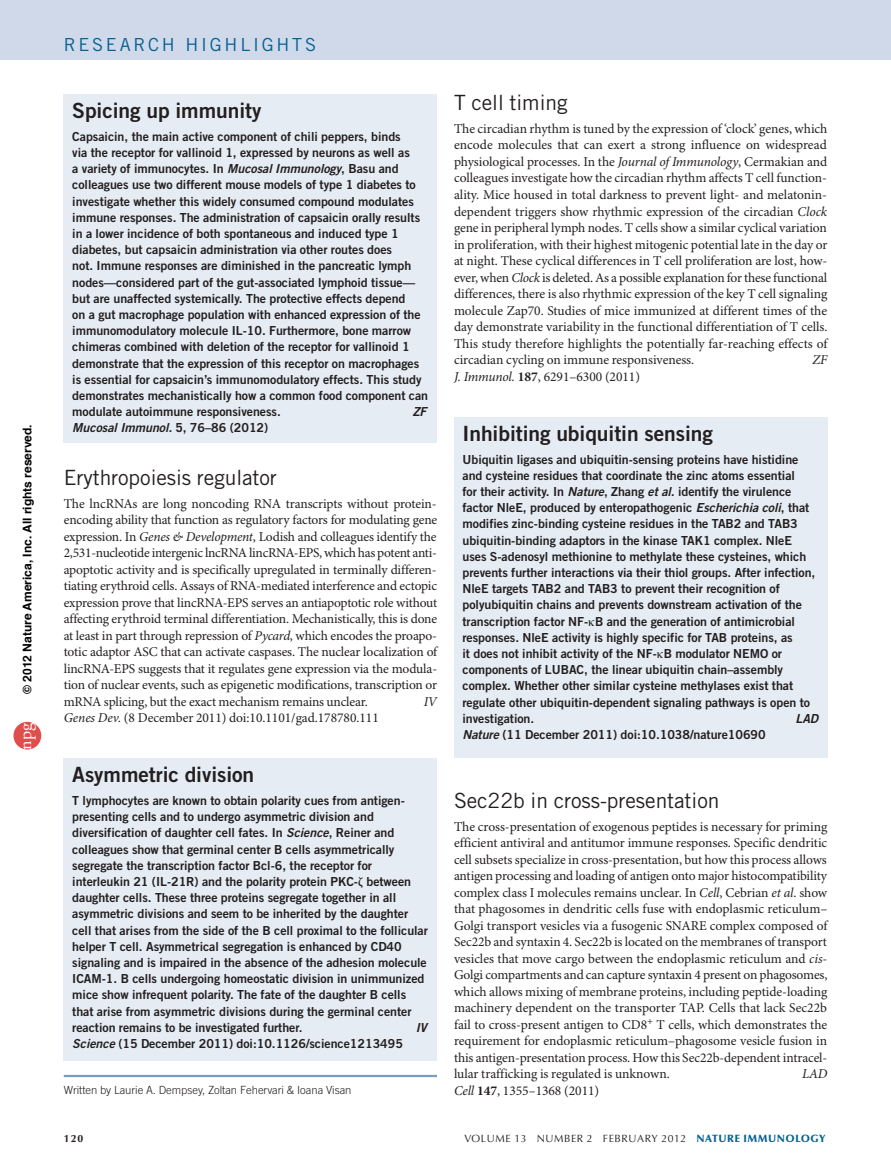
<style>
.page{position:relative;width:891px;height:1175px;background:#fff}
.page>*{position:absolute;margin:0;border:0;box-sizing:border-box;transform-origin:0 0}
.t1{font:21px "Trade Gothic LT Std Bd 2";letter-spacing:-.005em;color:#231f20}
.t2{font:21px "Trade Gothic LT Std";letter-spacing:-.005em;color:#231f20}
.t3{font:18px "Trade Gothic LT Std";letter-spacing:.15em;color:#086193}
.t4{font:18px "Adobe Garamond Pro";color:#fff}
.t5{font:13.5px/16.5px "Minion Pro";letter-spacing:-.005em;color:#231f20;text-align:justify}
.t6{font:italic 13.5px "Minion Pro";letter-spacing:-.025em;color:#231f20}
.t7{font:12.45px/16.2px "Trade Gothic LT Std Bd 2";letter-spacing:-.005em;color:#231f20}
.t8{font:12.45px "Trade Gothic LT Std Bd 2 Obl";letter-spacing:-.005em;color:#231f20}
.t9{font:700 12px "Helvetica";color:#000}
.t10{font:300 11.25px "Trade Gothic LT Std";letter-spacing:-.005em;color:#231f20}
.t11{font:10.5px "Optima LT Std";letter-spacing:.05em;color:#231f20}
.t12{font:700 10.5px "Optima LT Std";color:#231f20}
.s1{font-family:"Trade Gothic LT Std Bd 2 Obl"}
.s2{font-family:"Trade Gothic LT Std";font-weight:700}
.s3{font-family:"Trade Gothic LT Std Bd 2"}
.s4{font-style:italic}
.s5{font-family:"Minion Pro";font-weight:600}
.s6{font-weight:700}
.s7{font-weight:900;color:#086193}
</style>
<div class="page">
<div style="left:0;top:0;width:891px;height:60px;background:#cfd9e9"></div>
<div style="left:454px;top:417px;width:373px;height:341px;background:#e6ecf4"></div>
<div style="left:64px;top:758px;width:373px;height:302px;background:#e6ecf4"></div>
<hr style="left:64px;top:1074px;width:373px;height:3px;background:#789dc1">
<div style="left:64px;top:94px;width:373px;height:349px;background:#e6ecf4"></div>
<div style="left:14px;top:722px;width:27px;height:27px;background:#df4e4a;border-radius:50%"></div>
<p class="t9" style="left:22px;top:693px;width:271px;rotate:-90deg">© 2012 Nature America, Inc. All rights reserved.</p>
<h2 class="t4" style="left:15px;top:749px;width:28px;rotate:-90deg">npg</h2>
<h2 class="t3" style="left:64px;top:34px;width:28px">rese</h2>
<h2 class="t3" style="left:120px;top:34px;width:185px">arch highlights</h2>
<h1 class="t1" style="left:72px;top:98px;width:191px">Spicing up immunity</h1>
<p class="t7" style="left:72px;top:128px;width:357px">Capsaicin, the main active component of chili peppers, binds<br>via the receptor for vallinoid 1, expressed by neurons as well as<br>a variety of immunocytes. In <span class="s1">Mucosal Immunology</span>, Basu and colleagues use two different mouse models of type 1 diabetes to investigate whether this widely consumed compound modulates immune responses. The administration of capsaicin orally results in a lower incidence of both spontaneous and induced type 1 diabetes, but capsaicin administration via other routes does<br>not. Immune responses are diminished in the pancreatic lymph nodes—considered part of the gut-associated lymphoid tissue— but are unaffected systemically. The protective effects depend<br>on a gut macrophage population with enhanced expression of the immunomodulatory molecule IL-10. Furthermore, bone marrow chimeras combined with deletion of the receptor for vallinoid 1 demonstrate that the expression of this receptor on macrophages is essential for capsaicin’s immunomodulatory effects. This study demonstrates mechanistically how a common food component can modulate autoimmune responsiveness.</p>
<p class="t8" style="left:413px;top:404px;width:15px">ZF</p>
<p class="t8" style="left:72px;top:420px;width:198px">Mucosal Immunol. <span class="s2">5</span><span class="s3">, 76–86 (2012)</span></p>
<h1 class="t2" style="left:64px;top:465px;width:215px">Erythropoiesis regulator</h1>
<p class="t5" style="left:64px;top:496px;width:375px">The lncRNAs are long noncoding RNA transcripts without protein&shy;encoding ability that function as regulatory factors for modulating gene expression. In <span class="s4">Genes &amp; Development</span>, Lodish and colleagues identify the 2,531-nucleotide intergenic lncRNA lincRNA-EPS, which has potent anti&shy;apoptotic activity and is specifically upregulated in terminally differen&shy;tiating erythroid cells. Assays of RNA-mediated interference and ectopic expression prove that lincRNA-EPS serves an antiapoptotic role without affecting erythroid terminal differentiation. Mechanistically, this is done at least in part through repression of <span class="s4">Pycard</span>, which encodes the proapo&shy;totic adaptor ASC that can activate caspases. The nuclear localization of lincRNA-EPS suggests that it regulates gene expression via the modula&shy;tion of nuclear events, such as epigenetic modifications, transcription or mRNA splicing, but the exact mechanism remains unclear.</p>
<p class="t6" style="left:424px;top:693px;width:15px">IV</p>
<p class="t5" style="left:64px;top:710px;width:317px"><span class="s4">Genes Dev.</span> (8 December 2011) doi:10.1101/gad.178780.111</p>
<h1 class="t1" style="left:72px;top:761px;width:184px">Asymmetric division</h1>
<p class="t7" style="left:72px;top:792px;width:357px">T lymphocytes are known to obtain polarity cues from antigen&shy;presenting cells and to undergo asymmetric division and diversification of daughter cell fates. In <span class="s1">Science</span>, Reiner and colleagues show that germinal center B cells asymmetrically segregate the transcription factor Bcl-6, the receptor for interleukin 21 (IL-21R) and the polarity protein PKC-<span class="s5">ζ</span> between daughter cells. These three proteins segregate together in all asymmetric divisions and seem to be inherited by the daughter cell that arises from the side of the B cell proximal to the follicular helper T cell. Asymmetrical segregation is enhanced by CD40 signaling and is impaired in the absence of the adhesion molecule ICAM-1. B cells undergoing homeostatic division in unimmunized mice show infrequent polarity. The fate of the daughter B cells that arise from asymmetric divisions during the germinal center reaction remains to be investigated further.</p>
<p class="t8" style="left:416px;top:1019px;width:13px">IV</p>
<p class="t7" style="left:72px;top:1035px;width:332px"><span class="s1">Science</span> (15 December 2011) doi:10.1126/science1213495</p>
<p class="t10" style="left:64px;top:1083px;width:289px">Written by Laurie A. Dempsey, Zoltan Fehervari &amp; Ioana Visan</p>
<h1 class="t2" style="left:454px;top:90px;width:115px">T cell timing</h1>
<p class="t5" style="left:454px;top:121px;width:375px">The circadian rhythm is tuned by the expression of ‘clock’ genes, which encode molecules that can exert a strong influence on widespread physiological processes. In the <span class="s4">Journal of Immunology</span>, Cermakian and colleagues investigate how the circadian rhythm affects T cell function&shy;ality. Mice housed in total darkness to prevent light- and melatonin&shy;dependent triggers show rhythmic expression of the circadian <span class="s4">Clock </span>gene in peripheral lymph nodes. T cells show a similar cyclical variation in proliferation, with their highest mitogenic potential late in the day or at night. These cyclical differences in T cell proliferation are lost, how&shy;ever, when <span class="s4">Clock</span> is deleted. As a possible explanation for these functional differences, there is also rhythmic expression of the key T cell signaling molecule Zap70. Studies of mice immunized at different times of the day demonstrate variability in the functional differentiation of T cells.<br>This study therefore highlights the potentially far-reaching effects of circadian cycling on immune responsiveness.</p>
<p class="t6" style="left:813px;top:351px;width:16px">ZF</p>
<p class="t5" style="left:454px;top:368px;width:188px"><span class="s4">J. Immunol.</span> <span class="s6">187</span>, 6291–6300 (2011)</p>
<h1 class="t1" style="left:463px;top:420px;width:252px">Inhibiting ubiquitin sensing</h1>
<p class="t7" style="left:463px;top:451px;width:354px">Ubiquitin ligases and ubiquitin-sensing proteins have histidine and cysteine residues that coordinate the zinc atoms essential<br>for their activity. In <span class="s1">Nature</span>, Zhang <span class="s1">et al.</span> identify the virulence factor NleE, produced by enteropathogenic <span class="s1">Escherichia coli</span>, that modifies zinc-binding cysteine residues in the TAB2 and TAB3 ubiquitin-binding adaptors in the kinase TAK1 complex. NleE uses S-adenosyl methionine to methylate these cysteines, which prevents further interactions via their thiol groups. After infection, NleE targets TAB2 and TAB3 to prevent their recognition of polyubiquitin chains and prevents downstream activation of the transcription factor NF- B and the generation of antimicrobial responses. NleE activity is highly specific for TAB proteins, as<br>it does not inhibit activity of the NF- B modulator NEMO or components of LUBAC, the linear ubiquitin chain–assembly complex. Whether other similar cysteine methylases exist that regulate other ubiquitin-dependent signaling pathways is open to investigation.</p>
<p class="t8" style="left:796px;top:710px;width:24px">LAD</p>
<p class="t7" style="left:463px;top:726px;width:305px"><span class="s1">Nature</span> (11 December 2011) doi:10.1038/nature10690</p>
<h1 class="t2" style="left:454px;top:787px;width:267px">Sec22b in cross-presentation</h1>
<p class="t5" style="left:454px;top:818px;width:375px">The cross-presentation of exogenous peptides is necessary for priming efficient antiviral and antitumor immune responses. Specific dendritic cell subsets specialize in cross-presentation, but how this process allows antigen processing and loading of antigen onto major histocompatibility complex class I molecules remains unclear. In <span class="s4">Cell</span>, Cebrian <span class="s4">et al</span>. show that phagosomes in dendritic cells fuse with endoplasmic reticulum– Golgi transport vesicles via a fusogenic SNARE complex composed of Sec22b and syntaxin 4. Sec22b is located on the membranes of transport vesicles that move cargo between the endoplasmic reticulum and <span class="s4">cis</span>-Golgi compartments and can capture syntaxin 4 present on phagosomes, which allows mixing of membrane proteins, including peptide-loading machinery dependent on the transporter TAP. Cells that lack Sec22b fail to cross-present antigen to CD8<sup>+</sup> T cells, which demonstrates the requirement for endoplasmic reticulum–phagosome vesicle fusion in this antigen-presentation process. How this Sec22b-dependent intracel&shy;lular trafficking is regulated is unknown.</p>
<p class="t6" style="left:802px;top:1065px;width:27px">LAD</p>
<p class="t5" style="left:454px;top:1082px;width:147px"><span class="s4">Cell</span> <span class="s6">147</span>, 1355–1368 (2011)</p>
<p class="t12" style="left:64px;top:1132px;width:21px">120</p>
<p class="t11" style="left:465px;top:1132px;width:363px">VOLUME 13 NUMBER 2 FEBRUARY 2012 <span class="s7">NATURE IMMUNOLOGY</span></p>
</div>
